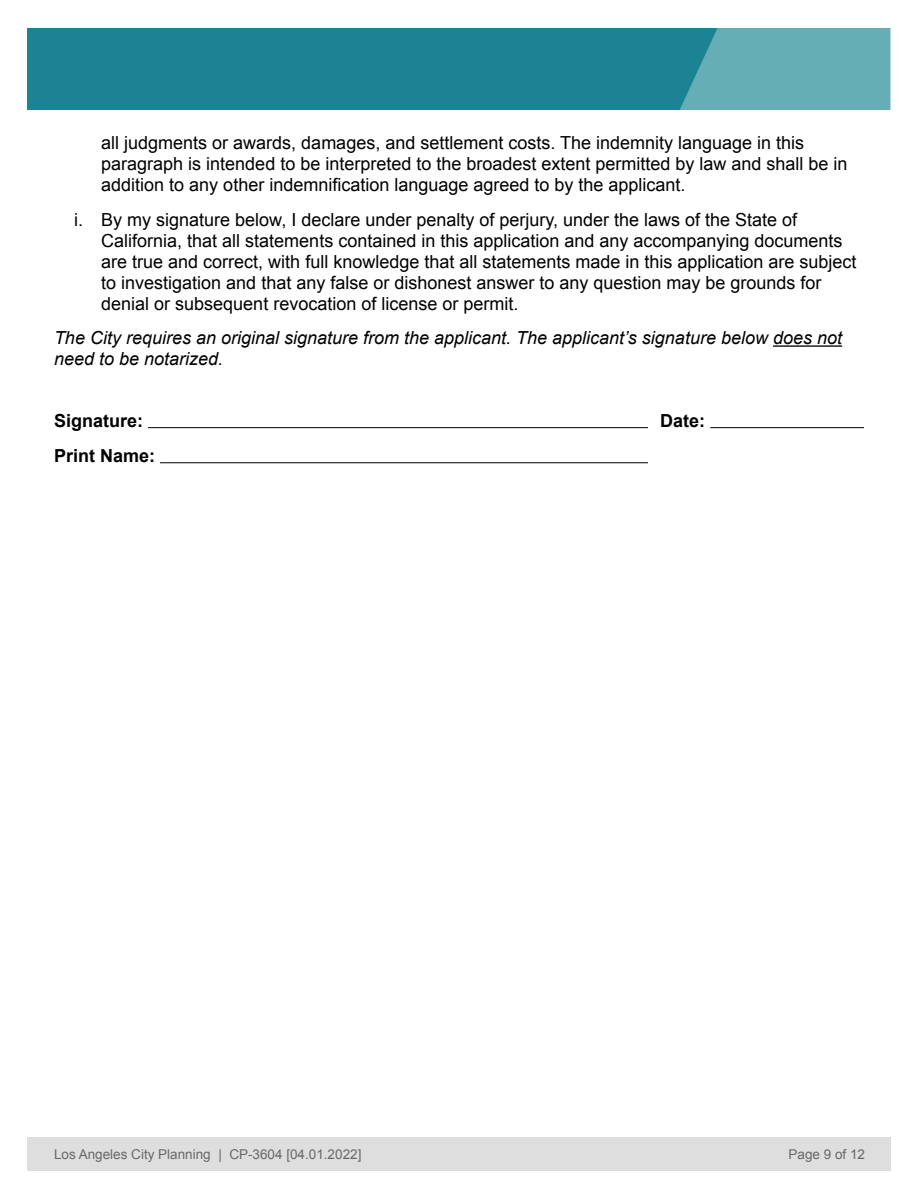
<style>
.page{position:relative;width:918px;height:1188px;background:#fff}
.page>*{position:absolute;margin:0;border:0;box-sizing:border-box;transform-origin:0 0}
.t1{font:18px/21px "Arial";color:#000}
.t2{font:italic 18px/21px "Arial";color:#000}
.t3{font:700 18px "Arial";color:#000}
.t4{font:13.5px "Arial";color:#6b6768}
</style>
<div class="page">
<div style="left:27px;top:1137px;width:864px;height:33px;background:#dededf"></div>
<img style="left:27px;top:28px;width:864px;height:81px">
<hr style="left:773px;top:345px;width:69px;height:2px;background:#000">
<hr style="left:148px;top:427px;width:500px;height:1px;background:#000">
<hr style="left:710px;top:427px;width:154px;height:1px;background:#000">
<hr style="left:160px;top:462px;width:488px;height:1px;background:#000">
<p class="t1" style="left:101px;top:133px;width:748px">all judgments or awards, damages, and settlement costs. The indemnity language in this paragraph is intended to be interpreted to the broadest extent permitted by law and shall be in addition to any other indemnification language agreed to by the applicant.</p>
<p class="t1" style="left:101px;top:209px;width:757px;text-indent:-27px">i. By my signature below, I declare under penalty of perjury, under the laws of the State of California, that all statements contained in this application and any accompanying documents are true and correct, with full knowledge that all statements made in this application are subject to investigation and that any false or dishonest answer to any question may be grounds for denial or subsequent revocation of license or permit.</p>
<p class="t2" style="left:54px;top:328px;width:790px">The City requires an original signature from the applicant. The applicant’s signature below does not need to be notarized.</p>
<p class="t3" style="left:54px;top:409px;width:91px">Signature:</p>
<p class="t3" style="left:660px;top:409px;width:46px">Date:</p>
<p class="t3" style="left:54px;top:444px;width:103px">Print Name:</p>
<p class="t4" style="left:54px;top:1145px;width:309px">Los Angeles City Planning | CP-3604 [04.01.2022]</p>
<p class="t4" style="left:789px;top:1145px;width:78px">Page 9 of 12</p>
</div>
